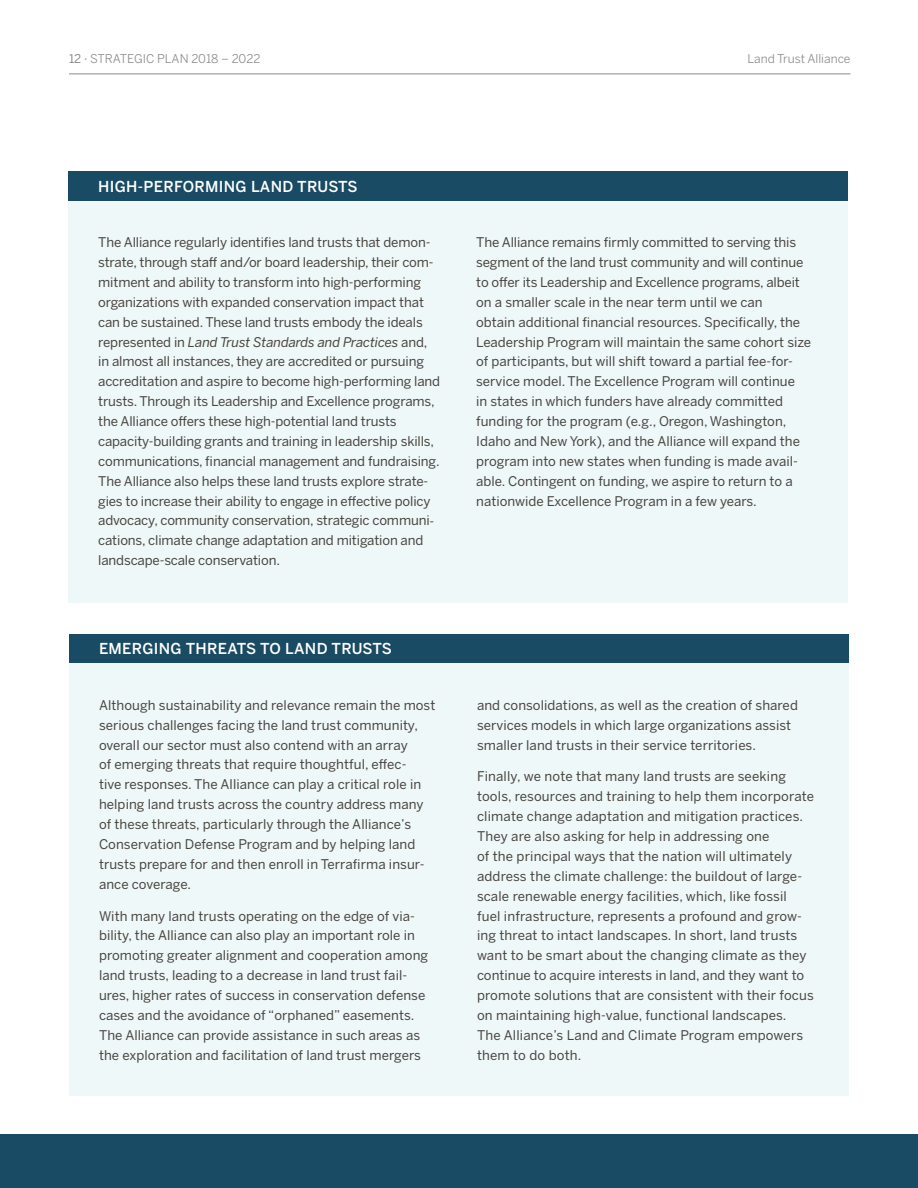
<style>
.page{position:relative;width:918px;height:1188px;background:#fff}
.page>*{position:absolute;margin:0;border:0;box-sizing:border-box;transform-origin:0 0}
.Sidebar_Title{font:500 15px "Benton Sans";letter-spacing:.02em;color:#fff}
.t1{font:13.35px/19.8px "Benton Sans";color:#4a4540}
.t2{font:12px "Benton Sans";color:#8a8c8f}
.s1{font-style:inherit}
.s2{font-style:italic}
</style>
<div class="page">
<hr style="left:69px;top:74px;width:781px;height:1px;background:#8a8c8f">
<div style="left:0;top:1134px;width:918px;height:54px;background:#194b64"></div>
<div style="left:68px;top:171px;width:780px;height:30px;background:#194b64"></div>
<div style="left:68px;top:201px;width:780px;height:402px;background:#eef8f9"></div>
<div style="left:69px;top:634px;width:780px;height:29px;background:#194b64"></div>
<div style="left:69px;top:663px;width:780px;height:433px;background:#eef8f9"></div>
<p class="t2" style="left:69px;top:52px;width:193px"><span class="s1">12 ·</span> STRATEGIC PLAN 2018 – 2022</p>
<p class="t2" style="left:747px;top:52px;width:105px">Land Trust Alliance</p>
<p class="Sidebar_Title" style="left:98px;top:177px;width:261px">HIGH-PERFORMING LAND TRUSTS</p>
<p class="t1" style="left:98px;top:232px;width:343px">The Alliance regularly identifies land trusts that demon&shy;strate, through staff and/or board leadership, their com&shy;mitment and ability to transform into high-performing organizations with expanded conservation impact that can be sustained. These land trusts embody the ideals represented in <span class="s2">Land Trust Standards and Practices</span> and, in almost all instances, they are accredited or pursuing accreditation and aspire to become high-performing land trusts. Through its Leadership and Excellence programs, the Alliance offers these high-potential land trusts capacity-building grants and training in leadership skills, communications, financial management and fundraising.<br>The Alliance also helps these land trusts explore strate&shy;gies to increase their ability to engage in effective policy advocacy, community conservation, strategic communi&shy;cations, climate change adaptation and mitigation and landscape-scale conservation.</p>
<p class="t1" style="left:476px;top:232px;width:336px">The Alliance remains firmly committed to serving this segment of the land trust community and will continue to offer its Leadership and Excellence programs, albeit on a smaller scale in the near term until we can<br>obtain additional financial resources. Specifically, the Leadership Program will maintain the same cohort size of participants, but will shift toward a partial fee-for&shy;service model. The Excellence Program will continue<br>in states in which funders have already committed funding for the program (e.g., Oregon, Washington, Idaho and New York), and the Alliance will expand the program into new states when funding is made avail&shy;able. Contingent on funding, we aspire to return to a nationwide Excellence Program in a few years.</p>
<p class="Sidebar_Title" style="left:99px;top:640px;width:294px">EMERGING THREATS TO LAND TRUSTS</p>
<p class="t1" style="left:99px;top:695px;width:338px">Although sustainability and relevance remain the most serious challenges facing the land trust community, overall our sector must also contend with an array<br>of emerging threats that require thoughtful, effec-<br>tive responses. The Alliance can play a critical role in helping land trusts across the country address many of these threats, particularly through the Alliance’s Conservation Defense Program and by helping land trusts prepare for and then enroll in Terrafirma insur&shy;ance coverage.</p>
<p class="t1" style="left:99px;top:906px;width:331px">With many land trusts operating on the edge of via&shy;bility, the Alliance can also play an important role in promoting greater alignment and cooperation among land trusts, leading to a decrease in land trust fail&shy;ures, higher rates of success in conservation defense cases and the avoidance of “orphaned” easements.<br>The Alliance can provide assistance in such areas as the exploration and facilitation of land trust mergers</p>
<p class="t1" style="left:477px;top:695px;width:322px">and consolidations, as well as the creation of shared services models in which large organizations assist smaller land trusts in their service territories.</p>
<p class="t1" style="left:477px;top:766px;width:339px">Finally, we note that many land trusts are seeking tools, resources and training to help them incorporate climate change adaptation and mitigation practices.<br>They are also asking for help in addressing one<br>of the principal ways that the nation will ultimately address the climate challenge: the buildout of large&shy;scale renewable energy facilities, which, like fossil<br>fuel infrastructure, represents a profound and grow&shy;ing threat to intact landscapes. In short, land trusts want to be smart about the changing climate as they continue to acquire interests in land, and they want to promote solutions that are consistent with their focus on maintaining high-value, functional landscapes.<br>The Alliance’s Land and Climate Program empowers them to do both.</p>
</div>
